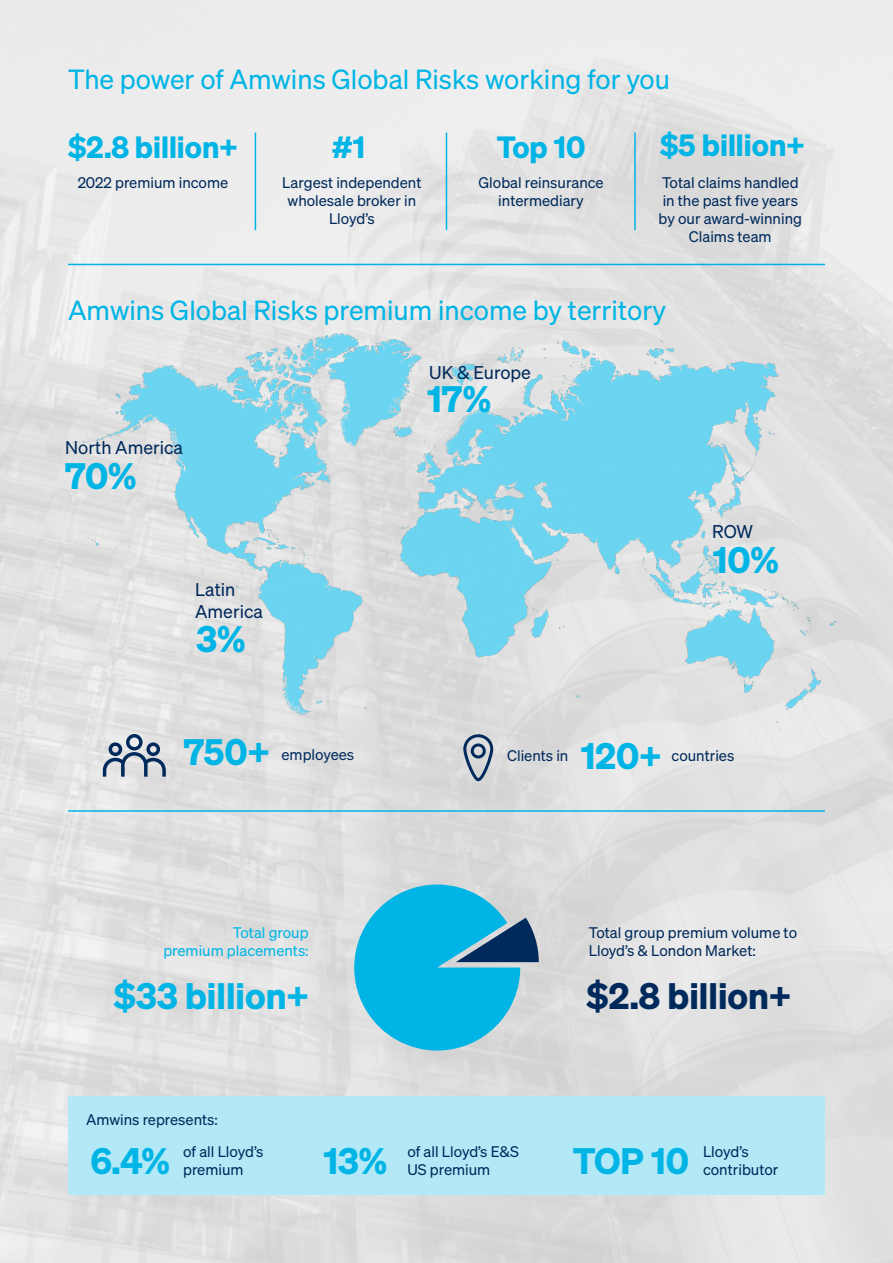
<style>
.page{position:relative;width:893px;height:1263px;background:#fff}
.page>*{position:absolute;margin:0;border:0;box-sizing:border-box;transform-origin:0 0}
.Section_Title_DIN_Bold_12_auto{font:36px "Sohne Dreiviertelfett";color:#00b5e5}
.Section_Title_DIN_Bold_12_auto-2{font:36px "Sohne Dreiviertelfett";color:#002a5c}
.Section_Title_DIN_Bold_12_auto-3{font:30px "Sohne Dreiviertelfett";color:#00b5e5}
.Pull_Out_Title_Din_Bold_10_11{font:27px "Sohne Buch";color:#00b5e5}
.Section_List_DIN_Medium_12_auto{font:18px "Sohne Buch";color:#002a5c}
.Section_List_DIN_Medium_12_auto-2{font:15px/18px "Sohne Buch";color:#002a5c}
.Section_List_DIN_Medium_12_auto-3{font:15px "Sohne Buch";color:#00b5e5}
</style>
<div class="page">
<img style="left:0;top:0;width:893px;height:1263px">
<div style="left:68px;top:1096px;width:757px;height:99px;background:#b3e9f7"></div>
<img style="left:73px;top:333px;width:763px;height:397px">
<svg style="left:354px;top:884px;width:185px;height:166px;background:#40b7d8"></svg>
<hr style="left:255px;top:133px;width:1px;height:97px;background:#00b5e5">
<hr style="left:68px;top:264px;width:757px;height:1px;background:#00b5e5">
<hr style="left:68px;top:810px;width:757px;height:2px;background:#00b5e5">
<hr style="left:446px;top:133px;width:1px;height:97px;background:#00b5e5">
<hr style="left:634px;top:133px;width:2px;height:97px;background:#00b5e5">
<svg style="left:103px;top:734px;width:63px;height:43px;background:#a1adbb"></svg>
<div style="left:463px;top:734px;width:30px;height:47px;border:3px solid #002a5c;border-radius:13px"></div>
<div style="left:471px;top:743px;width:15px;height:15px;border:3px solid #002a5c;border-radius:50%"></div>
<p class="Pull_Out_Title_Din_Bold_10_11" style="left:68px;top:63px;width:603px">The power of Amwins Global Risks working for you</p>
<p class="Section_Title_DIN_Bold_12_auto-3" style="left:68px;top:128px;width:171px">$2.8 billion+</p>
<p class="Section_Title_DIN_Bold_12_auto-3" style="left:332px;top:128px;width:35px">#1</p>
<p class="Section_Title_DIN_Bold_12_auto-3" style="left:497px;top:128px;width:90px">Top 10</p>
<p class="Section_Title_DIN_Bold_12_auto-3" style="left:660px;top:126px;width:146px">$5 billion+</p>
<p class="Section_List_DIN_Medium_12_auto-2" style="left:78px;top:173px;width:152px">2022 premium income</p>
<p class="Section_List_DIN_Medium_12_auto-2" style="left:659px;top:173px;width:145px;text-align:center">Total claims handled in the past five years by our award-winning<br>Claims team</p>
<p class="Section_List_DIN_Medium_12_auto-2" style="left:478px;top:173px;width:127px;text-align:center">Global reinsurance intermediary</p>
<p class="Section_List_DIN_Medium_12_auto-2" style="left:282px;top:173px;width:141px">Largest independent</p>
<p class="Section_List_DIN_Medium_12_auto-2" style="left:288px;top:191px;width:130px;text-align:center">wholesale broker in<br>Lloyd’s</p>
<p class="Pull_Out_Title_Din_Bold_10_11" style="left:68px;top:295px;width:600px">Amwins Global Risks premium income by territory</p>
<p class="Section_List_DIN_Medium_12_auto" style="left:429px;top:361px;width:103px">UK &amp; Europe</p>
<p class="Section_List_DIN_Medium_12_auto" style="left:65px;top:436px;width:119px">North America</p>
<p class="Section_Title_DIN_Bold_12_auto" style="left:65px;top:453px;width:73px">70%</p>
<p class="Section_List_DIN_Medium_12_auto" style="left:195px;top:579px;width:42px">Latin</p>
<p class="Section_List_DIN_Medium_12_auto" style="left:195px;top:601px;width:69px">America</p>
<p class="Section_Title_DIN_Bold_12_auto" style="left:196px;top:616px;width:51px">3%</p>
<p class="Section_Title_DIN_Bold_12_auto" style="left:184px;top:729px;width:87px">750+</p>
<p class="Section_List_DIN_Medium_12_auto-2" style="left:281px;top:745px;width:74px">employees</p>
<p class="Section_List_DIN_Medium_12_auto-3" style="left:233px;top:923px;width:77px">Total group</p>
<p class="Section_List_DIN_Medium_12_auto-3" style="left:163px;top:941px;width:147px">premium placements:</p>
<p class="Section_Title_DIN_Bold_12_auto" style="left:114px;top:973px;width:196px">$33 billion+</p>
<p class="Section_List_DIN_Medium_12_auto-2" style="left:86px;top:1110px;width:133px">Amwins represents:</p>
<p class="Section_Title_DIN_Bold_12_auto" style="left:427px;top:376px;width:66px">17%</p>
<p class="Section_List_DIN_Medium_12_auto" style="left:712px;top:521px;width:42px">ROW</p>
<p class="Section_Title_DIN_Bold_12_auto" style="left:713px;top:537px;width:68px">10%</p>
<p class="Section_Title_DIN_Bold_12_auto" style="left:581px;top:733px;width:82px">120+</p>
<p class="Section_List_DIN_Medium_12_auto-2" style="left:507px;top:746px;width:63px">Clients in</p>
<p class="Section_List_DIN_Medium_12_auto-2" style="left:671px;top:746px;width:64px">countries</p>
<p class="Section_List_DIN_Medium_12_auto-2" style="left:589px;top:923px;width:210px">Total group premium volume to<br>Lloyd’s &amp; London Market:</p>
<p class="Section_Title_DIN_Bold_12_auto-2" style="left:587px;top:973px;width:206px">$2.8 billion+</p>
<p class="Section_List_DIN_Medium_12_auto-2" style="left:183px;top:1142px;width:82px">of all Lloyd’s premium</p>
<p class="Section_List_DIN_Medium_12_auto-2" style="left:407px;top:1142px;width:113px">of all Lloyd’s E&amp;S<br>US premium</p>
<p class="Section_List_DIN_Medium_12_auto-2" style="left:703px;top:1142px;width:77px">Lloyd’s contributor</p>
<p class="Section_Title_DIN_Bold_12_auto" style="left:90px;top:1138px;width:81px">6.4%</p>
<p class="Section_Title_DIN_Bold_12_auto" style="left:324px;top:1138px;width:65px">13%</p>
<p class="Section_Title_DIN_Bold_12_auto" style="left:573px;top:1138px;width:118px">TOP 10</p>
</div>
